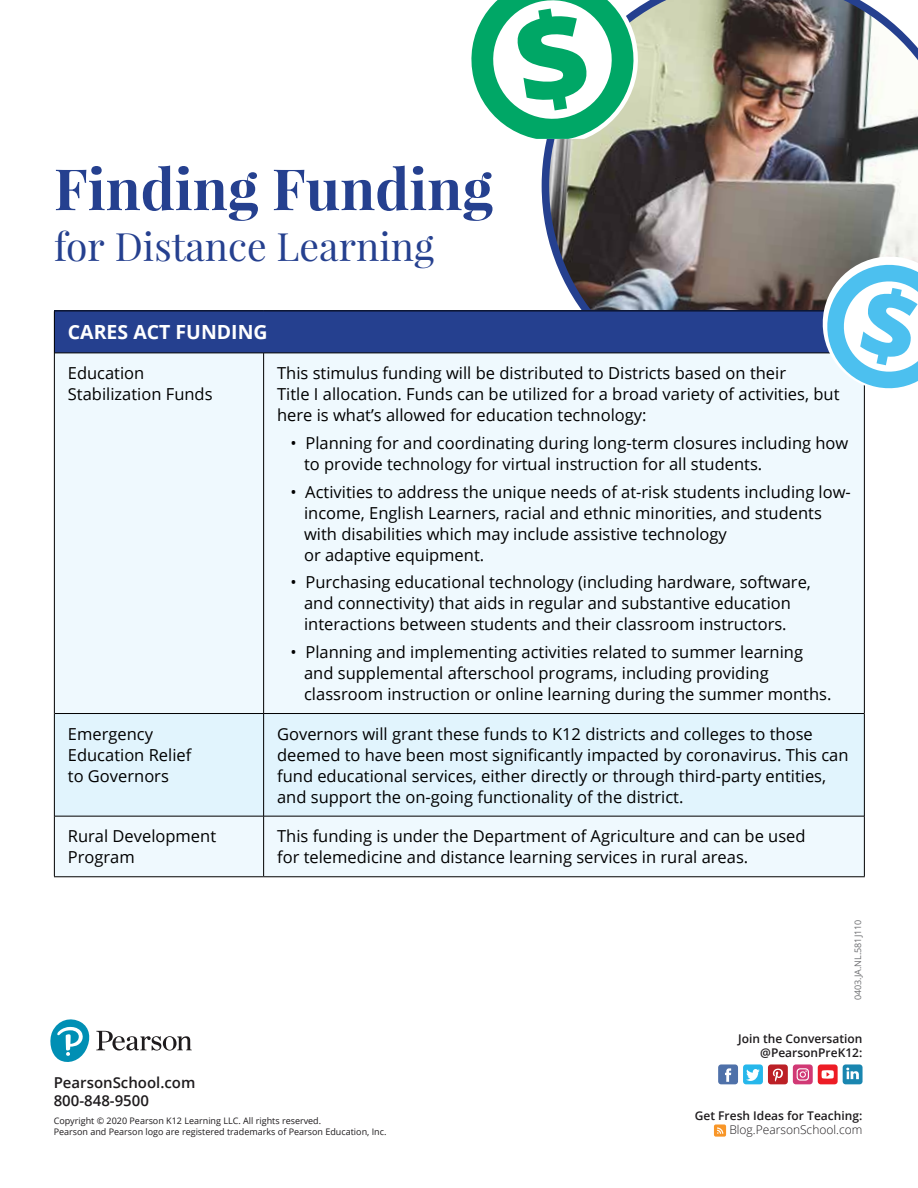
<style>
.page{position:relative;width:918px;height:1188px;background:#fff}
.page>*{position:absolute;margin:0;border:0;box-sizing:border-box;transform-origin:0 0}
.t1{font:700 57px "Playfair Display";color:#25408f}
.t2{font:39px "Playfair Display";color:#25408f}
.t3{font:700 19.5px "Open Sans";color:#fff}
.t4{font:16.5px/21px "Open Sans";color:#000}
.t5{font:600 15px/18px "Open Sans";color:#1e1b1d}
.t6{font:600 12px/14.4px "Open Sans";color:#1e1b1d;text-align:right}
.t7{font:300 12px "Open Sans";color:#1e1b1d}
.t8{font:9px/10.8px "Open Sans";color:#1e1b1d}
.t9{font:9px "Open Sans";color:#6d6e71}
</style>
<div class="page">
<img style="left:542px;top:0;width:376px;height:310px">
<div style="left:54px;top:311px;width:810px;height:42px;background:#25408f"></div>
<div style="left:55px;top:354px;width:809px;height:522px;background:#eff9fe"></div>
<div style="left:55px;top:714px;width:809px;height:102px;background:#e1f4fd"></div>
<hr style="left:263px;top:353px;width:1px;height:360px;background:#000">
<hr style="left:263px;top:714px;width:1px;height:102px;background:#000">
<hr style="left:263px;top:816px;width:1px;height:60px;background:#000">
<hr style="left:55px;top:816px;width:209px;height:1px;background:#000">
<hr style="left:264px;top:816px;width:600px;height:1px;background:#000">
<hr style="left:55px;top:713px;width:209px;height:1px;background:#000">
<hr style="left:264px;top:713px;width:600px;height:1px;background:#000">
<hr style="left:55px;top:353px;width:209px;height:1px;background:#000">
<hr style="left:264px;top:353px;width:600px;height:1px;background:#000">
<hr style="left:54px;top:310px;width:210px;height:1px;background:#000">
<hr style="left:54px;top:311px;width:1px;height:42px;background:#000">
<hr style="left:264px;top:310px;width:601px;height:1px;background:#000">
<hr style="left:54px;top:353px;width:1px;height:361px;background:#000">
<hr style="left:864px;top:353px;width:1px;height:361px;background:#000">
<hr style="left:54px;top:714px;width:1px;height:102px;background:#000">
<hr style="left:864px;top:714px;width:1px;height:102px;background:#000">
<hr style="left:54px;top:816px;width:1px;height:60px;background:#000">
<hr style="left:864px;top:816px;width:1px;height:60px;background:#000">
<hr style="left:54px;top:876px;width:210px;height:1px;background:#000">
<hr style="left:264px;top:876px;width:601px;height:1px;background:#000">
<svg style="left:50px;top:1019px;width:142px;height:43px"></svg>
<svg style="left:718px;top:1064px;width:145px;height:20px"></svg>
<svg style="left:714px;top:1124px;width:12px;height:13px"></svg>
<svg style="left:471px;top:0;width:176px;height:139px"></svg>
<svg style="left:817px;top:250px;width:101px;height:147px"></svg>
<h1 class="t1" style="left:54px;top:153px;width:441px">Finding Funding</h1>
<h2 class="t2" style="left:54px;top:222px;width:382px">for Distance Learning</h2>
<p class="t3" style="left:68px;top:318px;width:201px">CARES ACT FUNDING</p>
<p class="t4" style="left:68px;top:362px;width:146px">Education<br>Stabilization Funds</p>
<p class="t4" style="left:277px;top:362px;width:564px">This stimulus funding will be distributed to Districts based on their<br>Title I allocation. Funds can be utilized for a broad variety of activities, but here is what’s allowed for education technology:</p>
<p class="t4" style="left:304px;top:432px;width:546px;text-indent:-13px">• Planning for and coordinating during long-term closures including how to provide technology for virtual instruction for all students.</p>
<p class="t4" style="left:304px;top:481px;width:548px;text-indent:-13px">• Activities to address the unique needs of at-risk students including low&shy;income, English Learners, racial and ethnic minorities, and students with disabilities which may include assistive technology<br>or adaptive equipment.</p>
<p class="t4" style="left:304px;top:571px;width:508px;text-indent:-13px">• Purchasing educational technology (including hardware, software, and connectivity) that aids in regular and substantive education interactions between students and their classroom instructors.</p>
<p class="t4" style="left:304px;top:641px;width:529px;text-indent:-14px">• Planning and implementing activities related to summer learning and supplemental afterschool programs, including providing classroom instruction or online learning during the summer months.</p>
<p class="t4" style="left:68px;top:723px;width:125px">Emergency<br>Education Relief to Governors</p>
<p class="t4" style="left:277px;top:723px;width:573px">Governors will grant these funds to K12 districts and colleges to those deemed to have been most significantly impacted by coronavirus. This can fund educational services, either directly or through third-party entities, and support the on-going functionality of the district.</p>
<p class="t4" style="left:68px;top:825px;width:150px">Rural Development<br>Program</p>
<p class="t4" style="left:277px;top:825px;width:530px">This funding is under the Department of Agriculture and can be used for telemedicine and distance learning services in rural areas.</p>
<p class="t9" style="left:852px;top:1000px;width:82px;rotate:-90deg">0403.JA.NL.581J110</p>
<p class="t5" style="left:54px;top:1074px;width:143px">PearsonSchool.com<br>800-848-9500</p>
<p class="t8" style="left:54px;top:1115px;width:334px">Copyright © 2020 Pearson K12 Learning LLC. All rights reserved.<br>Pearson and Pearson logo are registered trademarks of Pearson Education, Inc.</p>
<p class="t6" style="left:738px;top:1031px;width:126px">Join the Conversation @PearsonPreK12:</p>
<p class="t6" style="left:695px;top:1108px;width:169px">Get Fresh Ideas for Teaching:</p>
<p class="t7" style="left:729px;top:1122px;width:135px">Blog.PearsonSchool.com</p>
</div>
